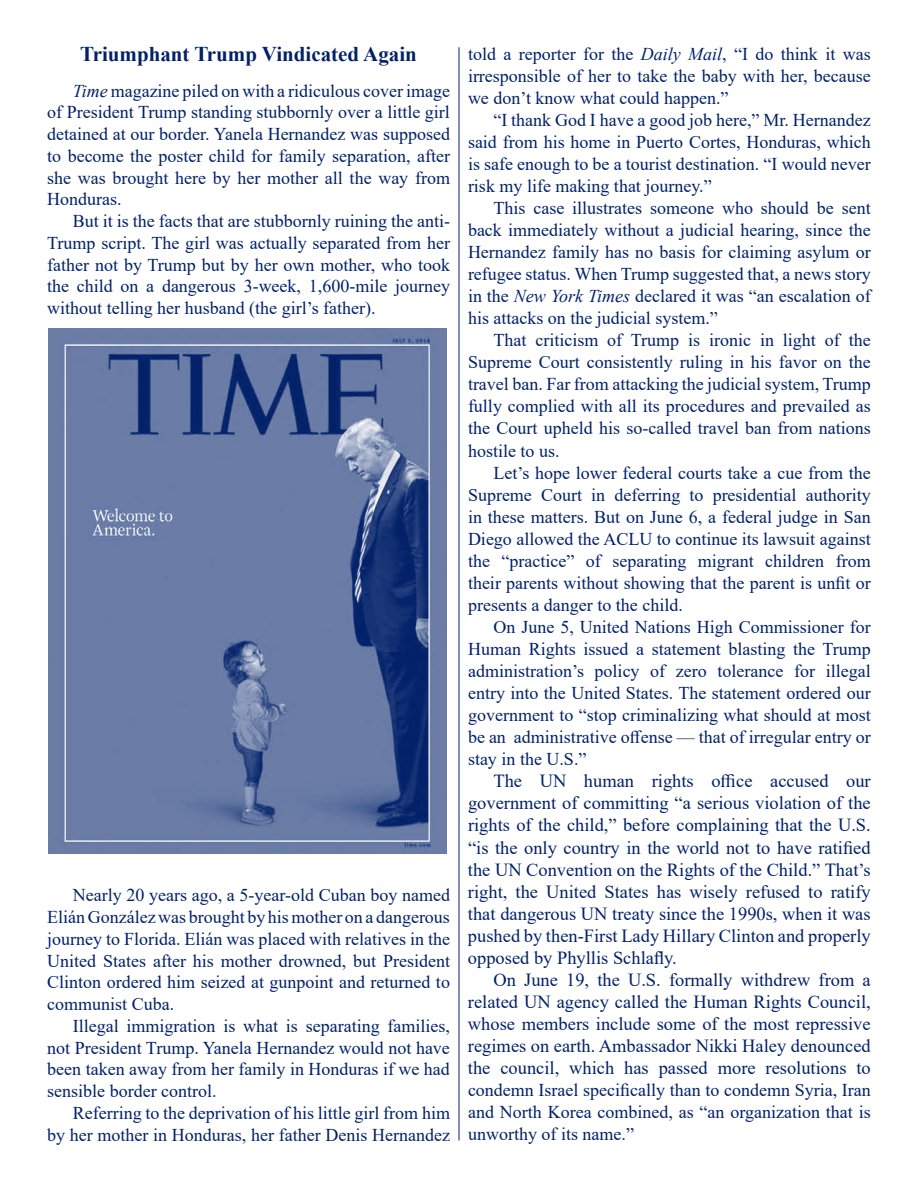
<style>
.page{position:relative;width:918px;height:1188px;background:#fff}
.page>*{position:absolute;margin:0;border:0;box-sizing:border-box;transform-origin:0 0}
.t1{font:700 21px "Times New Roman";color:#022169}
.t2{font:18.45px/22px "Times New Roman";color:#022169;text-align:justify}
.t3{font:18px/22px "Times New Roman";color:#022169;text-align:justify}
.s1{font-style:italic}
</style>
<div class="page">
<hr style="left:459px;top:47px;width:1px;height:1093px;background:#022169">
<img style="left:48px;top:328px;width:399px;height:526px">
<p class="t1" style="left:80px;top:39px;width:338px">Triumphant Trump Vindicated Again</p>
<p class="t3" style="left:47px;top:79px;width:404px;text-indent:26px"><span class="s1">Time</span> magazine piled on with a ridiculous cover image of President Trump standing stubbornly over a little girl detained at our border. Yanela Hernandez was supposed to become the poster child for family separation, after she was brought here by her mother all the way from Honduras.</p>
<p class="t3" style="left:47px;top:210px;width:404px;text-indent:26px">But it is the facts that are stubbornly ruining the anti-Trump script. The girl was actually separated from her father not by Trump but by her own mother, who took the child on a dangerous 3-week, 1,600-mile journey without telling her husband (the girl’s father).</p>
<p class="t3" style="left:47px;top:884px;width:404px;text-indent:26px">Nearly 20 years ago, a 5-year-old Cuban boy named EliánGonzálezwas brought by hismother on a dangerous journey to Florida. Elián was placed with relatives in the United States after his mother drowned, but President Clinton ordered him seized at gunpoint and returned to communist Cuba.</p>
<p class="t3" style="left:47px;top:1014px;width:404px;text-indent:26px">Illegal immigration is what is separating families, not President Trump. Yanela Hernandez would not have been taken away from her family in Honduras if we had sensible border control.</p>
<p class="t3" style="left:47px;top:1101px;width:404px;text-align:right">Referring to the deprivation of his little girl from him<br>by her mother in Honduras, her father Denis Hernandez</p>
<p class="t3" style="left:468px;top:42px;width:404px">told a reporter for the <span class="s1">Daily Mail</span>, “I do think it was irresponsible of her to take the baby with her, because we don’t know what could happen.”</p>
<p class="t3" style="left:468px;top:108px;width:404px;text-indent:26px">“I thank God I have a good job here,” Mr. Hernandez said from his home in Puerto Cortes, Honduras, which is safe enough to be a tourist destination. “I would never risk my life making that journey.”</p>
<p class="t3" style="left:468px;top:196px;width:404px;text-indent:26px">This case illustrates someone who should be sent back immediately without a judicial hearing, since the Hernandez family has no basis for claiming asylum or refugee status. When Trump suggested that, a news story in the <span class="s1">New York Times</span> declared it was “an escalation of his attacks on the judicial system.”</p>
<p class="t3" style="left:468px;top:329px;width:404px;text-indent:26px">That criticism of Trump is ironic in light of the Supreme Court consistently ruling in his favor on the travel ban. Far from attacking the judicial system, Trump fully complied with all its procedures and prevailed as the Court upheld his so-called travel ban from nations hostile to us.</p>
<p class="t3" style="left:468px;top:461px;width:404px;text-indent:26px">Let’s hope lower federal courts take a cue from the Supreme Court in deferring to presidential authority in these matters. But on June 6, a federal judge in San Diego allowed the ACLU to continue its lawsuit against the “practice” of separating migrant children from their parents without showing that the parent is unfit or presents a danger to the child.</p>
<p class="t3" style="left:468px;top:615px;width:404px;text-indent:26px">On June 5, United Nations High Commissioner for Human Rights issued a statement blasting the Trump administration’s policy of zero tolerance for illegal entry into the United States. The statement ordered our government to “stop criminalizing what should at most be an administrative offense — that of irregular entry or stay in the U.S.”</p>
<p class="t2" style="left:468px;top:770px;width:404px;text-indent:26px">The UN human rights office accused our government of committing “a serious violation of the rights of the child,” before complaining that the U.S. “is the only country in the world not to have ratified the UN Convention on the Rights of the Child.” That’s right, the United States has wisely refused to ratify that dangerous UN treaty since the 1990s, when it was pushed by then-First Lady Hillary Clinton and properly opposed by Phyllis Schlafly.</p>
<p class="t2" style="left:468px;top:968px;width:404px;text-indent:25px">On June 19, the U.S. formally withdrew from a related UN agency called the Human Rights Council, whose members include some of the most repressive regimes on earth. Ambassador Nikki Haley denounced the council, which has passed more resolutions to</p>
<p class="t3" style="left:468px;top:1078px;width:404px">condemn Israel specifically than to condemn Syria, Iran and North Korea combined, as “an organization that is unworthy of its name.”</p>
</div>
